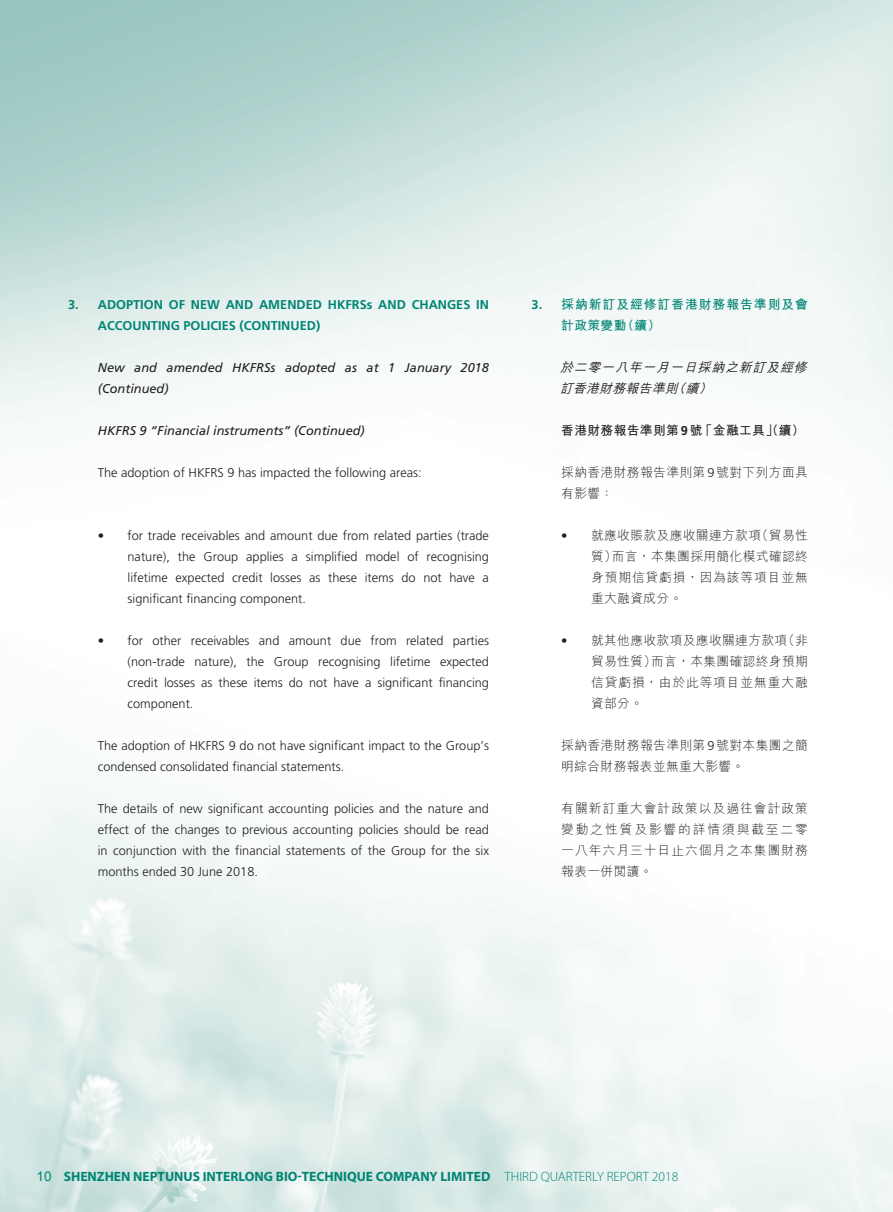
<style>
.page{position:relative;width:893px;height:1212px;background:#fff}
.page>*{position:absolute;margin:0;border:0;box-sizing:border-box;transform-origin:0 0}
.t1{font:700 13.5px "Myriad Pro";color:#008575}
.t2{font:300 12.75px/21px "Frutiger";color:#231f20;text-align:justify}
.t3{font:12.75px/21px "M Hei HK Light B5 pc H";letter-spacing:.03em;color:#231f20;text-align:justify}
.t4{font:italic 12.75px/21px "Frutiger";color:#231f20}
.t5{font:700 12.75px/21px "Frutiger";color:#008575}
.t6{font:italic 12.75px/21px "M Hei HK Medium B5 pc H";color:#231f20}
.t7{font:12.75px/21px "M Hei HK Bold B5 pc H";letter-spacing:.08em;color:#008575}
.t8{font:12.75px "M Hei HK Bold B5 pc H";letter-spacing:.03em;color:#231f20}
.s1{font-family:"Frutiger";font-weight:700}
.s2{font-family:"Frutiger";font-weight:300}
.s3{font-family:"Arial";font-weight:400}
.s4{font-weight:300}
</style>
<div class="page">
<p class="t5" style="left:98px;top:294px;width:393px;text-indent:-30px">3. ADOPTION OF NEW AND AMENDED HKFRSs AND CHANGES IN<br>ACCOUNTING POLICIES (CONTINUED)</p>
<p class="t4" style="left:98px;top:358px;width:393px">New and amended HKFRSs adopted as at 1 January 2018 (Continued)</p>
<p class="t4" style="left:98px;top:421px;width:269px">HKFRS 9 “Financial instruments” (Continued)</p>
<p class="t2" style="left:98px;top:463px;width:325px">The adoption of HKFRS 9 has impacted the following areas:</p>
<p class="t2" style="left:128px;top:526px;width:363px;text-indent:-30px">• for trade receivables and amount due from related parties (trade nature), the Group applies a simplified model of recognising lifetime expected credit losses as these items do not have a significant financing component.</p>
<p class="t2" style="left:128px;top:631px;width:363px;text-indent:-30px">• for other receivables and amount due from related parties (non-trade nature), the Group recognising lifetime expected credit losses as these items do not have a significant financing component.</p>
<p class="t2" style="left:98px;top:736px;width:393px">The adoption of HKFRS 9 do not have significant impact to the Group’s condensed consolidated financial statements.</p>
<p class="t2" style="left:98px;top:799px;width:393px">The details of new significant accounting policies and the nature and effect of the changes to previous accounting policies should be read in conjunction with the financial statements of the Group for the six months ended 30 June 2018.</p>
<p class="t7" style="left:561px;top:295px;width:248px;text-indent:-30px"><span class="s1">3.</span> 採納新訂及經修訂香港財務報告準則及會計政策變動（續）</p>
<p class="t6" style="left:560px;top:358px;width:248px">於二零一八年一月一日採納之新訂及經修訂香港財務報告準則（續）</p>
<p class="t8" style="left:561px;top:425px;width:245px">香港財務報告準則第<span class="s1">9</span>號「金融工具」（續）</p>
<p class="t3" style="left:561px;top:463px;width:248px">採納香港財務報告準則第<span class="s2">9</span>號對下列方面具有影響：</p>
<p class="t3" style="left:591px;top:526px;width:218px;text-indent:-30px"><span class="s2">•</span> 就應收賬款及應收關連方款項（貿易性質）而言，本集團採用簡化模式確認終身預期信貸虧損，因為該等項目並無重大融資成分。</p>
<p class="t3" style="left:591px;top:631px;width:218px;text-indent:-30px"><span class="s2">•</span> 就其他應收款項及應收關連方款項（非貿易性質）而言，本集團確認終身預期信貸虧損，由於此等項目並無重大融資部分。</p>
<p class="t3" style="left:561px;top:736px;width:248px">採納香港財務報告準則第<span class="s2">9</span>號對本集團之簡明綜合財務報表並無重大影響。</p>
<p class="t3" style="left:561px;top:799px;width:248px">有關新訂重大會計政策以及過往會計政策變動之性質及影響的詳情須與截至二零一八年六月三十日止六個月之本集團財務報表一併閱讀。</p>
<p class="t1" style="left:37px;top:1171px;width:643px"><span class="s3">10</span> SHENZHEN NEPTUNUS INTERLONG BIO-TECHNIQUE COMPANY LIMITED <span class="s4">THIRD QUARTERLY REPORT 2018</span></p>
</div>
